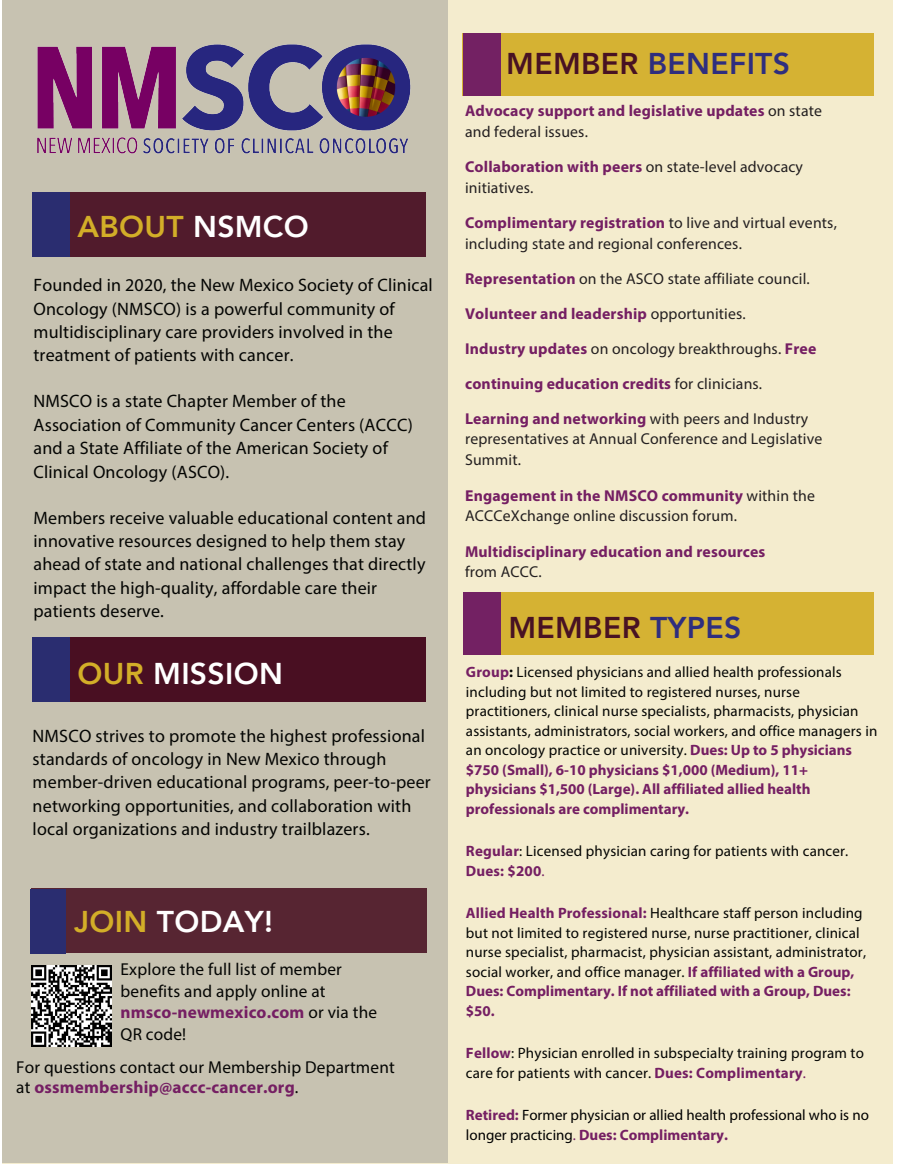
<style>
.page{position:relative;width:898px;height:1165px;background:#fff}
.page>*{position:absolute;margin:0;border:0;box-sizing:border-box;transform-origin:0 0}
.t1{font:800 30px "Avenir";letter-spacing:.01em;color:#fff}
.t2{font:800 30px "Avenir";letter-spacing:.01em;color:#2f2e7e}
.t3{font:800 30px "Avenir";letter-spacing:.01em;color:#481223}
.t4{font:800 30px "Avenir";letter-spacing:.01em;color:#d3ae28}
.t5{font:18px/23.4px "Myriad Pro";letter-spacing:.01em;color:#040503}
.t6{font:17.25px/21.6px "Myriad Pro";letter-spacing:.01em;color:#040503}
.t7{font:15.75px/20.5px "Myriad Pro";letter-spacing:.01em;color:#231f20}
.t8{font:700 15.75px/20.5px "Myriad Pro";letter-spacing:.01em;color:#751f63}
.t9{font:15px/19.5px "Myriad Pro";letter-spacing:.01em;color:#040503}
.t10{font:15px/19.5px "Myriad Pro";color:#000}
.s1{color:#fff}
.s2{color:#d3ae28}
.s3{font-weight:700;color:#751f63}
.s4{color:#481223}
.s5{font-weight:400;color:#231f20}
.s6{color:#2f2e7e}
.s7{font-weight:700}
.s8{color:#751f63}
</style>
<div class="page">
<div style="left:2px;top:0;width:890px;height:1163px;background:#f4ecce"></div>
<div style="left:2px;top:0;width:445px;height:1162px;background:#c7c2b1"></div>
<div style="left:33px;top:192px;width:393px;height:64px;background:#511b2c"></div>
<div style="left:32px;top:192px;width:37px;height:64px;background:#2a2d70"></div>
<div style="left:462px;top:34px;width:411px;height:62px;background:#d5b233"></div>
<div style="left:31px;top:888px;width:395px;height:65px;background:#572532"></div>
<div style="left:30px;top:888px;width:36px;height:65px;background:#2a2d70"></div>
<div style="left:463px;top:34px;width:37px;height:62px;background:#732163"></div>
<div style="left:462px;top:592px;width:411px;height:63px;background:#d5b233"></div>
<div style="left:463px;top:592px;width:37px;height:63px;background:#732163"></div>
<img style="left:37px;top:44px;width:374px;height:110px">
<div style="left:33px;top:637px;width:393px;height:65px;background:#490f22"></div>
<div style="left:32px;top:638px;width:37px;height:64px;background:#2a2d70"></div>
<img style="left:31px;top:965px;width:81px;height:81px">
<h1 class="t4" style="left:77px;top:203px;width:233px">ABOUT <span class="s1">NSMCO</span></h1>
<p class="t5" style="left:33px;top:273px;width:401px">Founded in 2020, the New Mexico Society of Clinical Oncology (NMSCO) is a powerful community of multidisciplinary care providers involved in the treatment of patients with cancer.</p>
<p class="t5" style="left:33px;top:389px;width:381px">NMSCO is a state Chapter Member of the Association of Community Cancer Centers (ACCC) and a State Affiliate of the American Society of Clinical Oncology (ASCO).</p>
<p class="t5" style="left:33px;top:505px;width:394px">Members receive valuable educational content and innovative resources designed to help them stay ahead of state and national challenges that directly impact the high-quality, affordable care their patients deserve.</p>
<h1 class="t1" style="left:78px;top:649px;width:207px"><span class="s2">OUR</span> MISSION</h1>
<p class="t5" style="left:33px;top:723px;width:399px">NMSCO strives to promote the highest professional standards of oncology in New Mexico through member-driven educational programs, peer-to-peer networking opportunities, and collaboration with local organizations and industry trailblazers.</p>
<h1 class="t1" style="left:74px;top:898px;width:200px"><span class="s2">JOIN</span> TODAY!</h1>
<p class="t6" style="left:121px;top:958px;width:258px">Explore the full list of member benefits and apply online at <span class="s3">nmsco-newmexico.com</span> or via the<br>QR code!</p>
<p class="t6" style="left:16px;top:1056px;width:380px;line-height:20.7px">For questions contact our Membership Department at <span class="s3">ossmembership@accc-cancer.org</span>.</p>
<h1 class="t2" style="left:506px;top:41px;width:285px"><span class="s4">MEMBER</span> BENEFITS</h1>
<p class="t8" style="left:465px;top:100px;width:358px">Advocacy support and legislative updates <span class="s5">on state and federal issues.</span></p>
<p class="t7" style="left:465px;top:156px;width:339px"><span class="s3">Collaboration with peers</span> on state-level advocacy initiatives.</p>
<p class="t7" style="left:465px;top:212px;width:373px"><span class="s3">Complimentary registration</span> to live and virtual events, including state and regional conferences.</p>
<p class="t7" style="left:465px;top:268px;width:346px"><span class="s3">Representation</span> on the ASCO state affiliate council.</p>
<p class="t8" style="left:465px;top:303px;width:282px">Volunteer and leadership <span class="s5">opportunities.</span></p>
<p class="t7" style="left:465px;top:338px;width:353px"><span class="s3">Industry updates</span> on oncology breakthroughs. <span class="s3">Free</span></p>
<p class="t8" style="left:465px;top:372px;width:298px">continuing education credits <span class="s5">for clinicians.</span></p>
<p class="t7" style="left:465px;top:408px;width:359px"><span class="s3">Learning and networking</span> with peers and Industry representatives at Annual Conference and Legislative<br>Summit.</p>
<p class="t7" style="left:465px;top:484px;width:351px"><span class="s3">Engagement in the NMSCO community</span> within the<br>ACCCeXchange online discussion forum.</p>
<p class="t8" style="left:465px;top:540px;width:302px">Multidisciplinary education and resources</p>
<p class="t7" style="left:465px;top:561px;width:78px">from ACCC.</p>
<h1 class="t3" style="left:508px;top:604px;width:234px">MEMBER <span class="s6">TYPES</span></h1>
<p class="t9" style="left:466px;top:662px;width:413px"><span class="s3">Group</span><span class="s7">:</span> Licensed physicians and allied health professionals including but not limited to registered nurses, nurse practitioners, clinical nurse specialists, pharmacists, physician assistants, administrators, social workers, and office managers in an oncology practice or university. <span class="s3">Dues: Up to 5 physicians $750 (Small), 6-10 physicians $1,000 (Medium), 11+ physicians $1,500 (Large). All affiliated allied health professionals are complimentary.</span></p>
<p class="t9" style="left:466px;top:841px;width:384px"><span class="s3">Regular</span>: Licensed physician caring for patients with cancer.<br><span class="s3">Dues: $200</span><span class="s8">.</span></p>
<p class="t9" style="left:466px;top:903px;width:401px"><span class="s3">Allied Health Professional:</span> Healthcare staff person including but not limited to registered nurse, nurse practitioner, clinical nurse specialist, pharmacist, physician assistant, administrator, social worker, and office manager. <span class="s3">If affiliated with a Group, Dues: Complimentary. If not affiliated with a Group, Dues: $50.</span></p>
<p class="t9" style="left:466px;top:1043px;width:399px"><span class="s3">Fellow</span>: Physician enrolled in subspecialty training program to care for patients with cancer. <span class="s3">Dues: Complimentary</span><span class="s8">.</span></p>
<p class="t10" style="left:466px;top:1105px;width:404px"><span class="s3">Retired:</span> Former physician or allied health professional who is no longer practicing<span class="s8">.</span> <span class="s3">Dues: Complimentary.</span></p>
</div>
